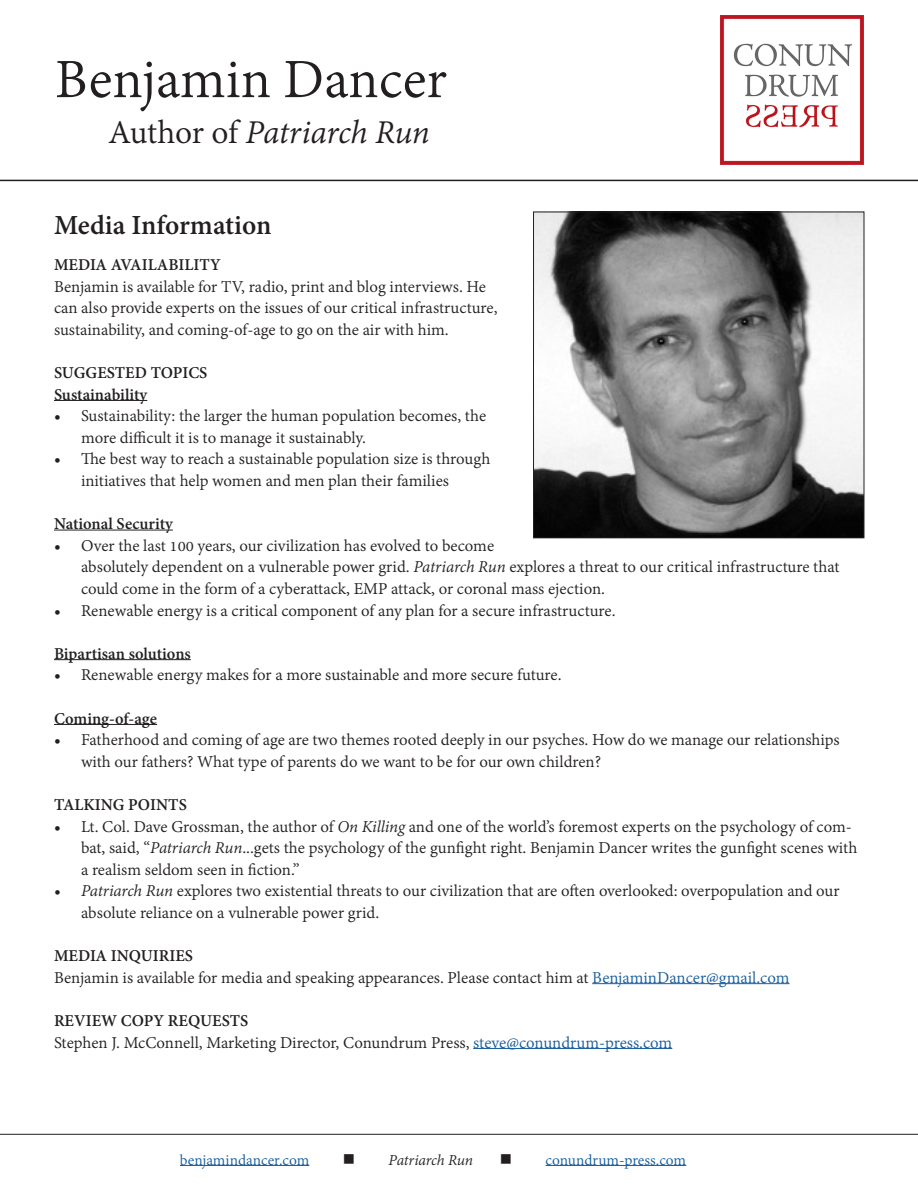
<style>
.page{position:relative;width:918px;height:1188px;background:#fff}
.page>*{position:absolute;margin:0;border:0;box-sizing:border-box;transform-origin:0 0}
.t1{font:60px "Adobe Devanagari";color:#231f20}
.t2{font:italic 36px "Adobe Devanagari";letter-spacing:-.015em;color:#231f20}
.t3{font:700 30px "Adobe Devanagari";color:#231f20}
.t4{font:18px/21.6px "Adobe Devanagari";color:#231f20}
.t5{font:700 18px "Adobe Devanagari";color:#231f20}
.t6{font:16.5px "Adobe Devanagari";color:#175d9e}
.t7{font:italic 16.5px "Adobe Devanagari";letter-spacing:-.015em;color:#231f20}
.s1{font-style:normal}
.s2{font-style:italic}
.s3{color:#175d9e}
.s4{color:#231f20}
</style>
<div class="page">
<hr style="left:0;top:180px;width:918px;height:1px;background:#231f20">
<hr style="left:54px;top:400px;width:93px;height:1px;background:#231f20">
<hr style="left:54px;top:530px;width:119px;height:1px;background:#231f20">
<hr style="left:54px;top:659px;width:137px;height:1px;background:#231f20">
<hr style="left:54px;top:724px;width:103px;height:1px;background:#231f20">
<hr style="left:592px;top:983px;width:198px;height:1px;background:#175d9e">
<hr style="left:473px;top:1048px;width:199px;height:1px;background:#175d9e">
<hr style="left:0;top:1134px;width:918px;height:1px;background:#231f20">
<hr style="left:180px;top:1165px;width:129px;height:1px;background:#175d9e">
<hr style="left:546px;top:1165px;width:140px;height:1px;background:#175d9e">
<img style="left:720px;top:16px;width:144px;height:149px">
<img style="left:535px;top:214px;width:327px;height:322px">
<div style="left:533px;top:212px;width:331px;height:326px;border:1px solid #231f20"></div>
<p class="t1" style="left:55px;top:45px;width:394px">Benjamin Dancer</p>
<p class="t2" style="left:108px;top:112px;width:323px"><span class="s1">Author of</span> Patriarch Run</p>
<p class="t3" style="left:54px;top:207px;width:219px">Media Information</p>
<p class="t5" style="left:54px;top:254px;width:169px">MEDIA AVAILABILITY</p>
<p class="t4" style="left:54px;top:277px;width:445px">Benjamin is available for TV, radio, print and blog interviews. He can also provide experts on the issues of our critical infrastructure, sustainability, and coming-of-age to go on the air with him.</p>
<p class="t5" style="left:54px;top:362px;width:155px">SUGGESTED TOPICS</p>
<p class="t5" style="left:54px;top:384px;width:95px">Sustainability</p>
<p class="t4" style="left:81px;top:407px;width:407px;text-indent:-27px">• Sustainability: the larger the human population becomes, the more difficult it is to manage it sustainably.</p>
<p class="t4" style="left:81px;top:450px;width:411px;text-indent:-27px">• The best way to reach a sustainable population size is through initiatives that help women and men plan their families</p>
<p class="t5" style="left:54px;top:513px;width:120px">National Security</p>
<p class="t4" style="left:81px;top:536px;width:760px;text-indent:-27px">• Over the last 100 years, our civilization has evolved to become<br>absolutely dependent on a vulnerable power grid. <span class="s2">Patriarch Run</span> explores a threat to our critical infrastructure that could come in the form of a cyberattack, EMP attack, or coronal mass ejection.</p>
<p class="t4" style="left:54px;top:601px;width:563px">• Renewable energy is a critical component of any plan for a secure infrastructure.</p>
<p class="t5" style="left:54px;top:643px;width:138px">Bipartisan solutions</p>
<p class="t4" style="left:54px;top:666px;width:509px">• Renewable energy makes for a more sustainable and more secure future.</p>
<p class="t5" style="left:54px;top:708px;width:105px">Coming-of-age</p>
<p class="t4" style="left:81px;top:731px;width:760px;text-indent:-27px">• Fatherhood and coming of age are two themes rooted deeply in our psyches. How do we manage our relationships with our fathers? What type of parents do we want to be for our own children?</p>
<p class="t5" style="left:54px;top:794px;width:134px">TALKING POINTS</p>
<p class="t4" style="left:81px;top:817px;width:778px;text-indent:-27px">• Lt. Col. Dave Grossman, the author of <span class="s2">On Killing</span> and one of the world’s foremost experts on the psychology of com&shy;bat, said, “<span class="s2">Patriarch Run</span>...gets the psychology of the gunfight right. Benjamin Dancer writes the gunfight scenes with a realism seldom seen in fiction.”</p>
<p class="t4" style="left:81px;top:882px;width:760px;text-indent:-27px"><span class="s2">• Patriarch Run</span> explores two existential threats to our civilization that are often overlooked: overpopulation and our absolute reliance on a vulnerable power grid.</p>
<p class="t5" style="left:54px;top:945px;width:141px">MEDIA INQUIRIES</p>
<p class="t4" style="left:54px;top:968px;width:737px">Benjamin is available for media and speaking appearances. Please contact him at <span class="s3">BenjaminDancer@gmail.com</span></p>
<p class="t5" style="left:54px;top:1010px;width:196px">REVIEW COPY REQUESTS</p>
<p class="t4" style="left:54px;top:1033px;width:620px">Stephen J. McConnell, Marketing Director, Conundrum Press, <span class="s3">steve@conundrum-press.com</span></p>
<p class="t6" style="left:180px;top:1150px;width:131px">benjamindancer.com</p>
<p class="t7" style="left:343px;top:1151px;width:132px">■ Patriarch Run</p>
<p class="t6" style="left:500px;top:1150px;width:188px"><span class="s4">■</span> conundrum-press.com</p>
</div>
